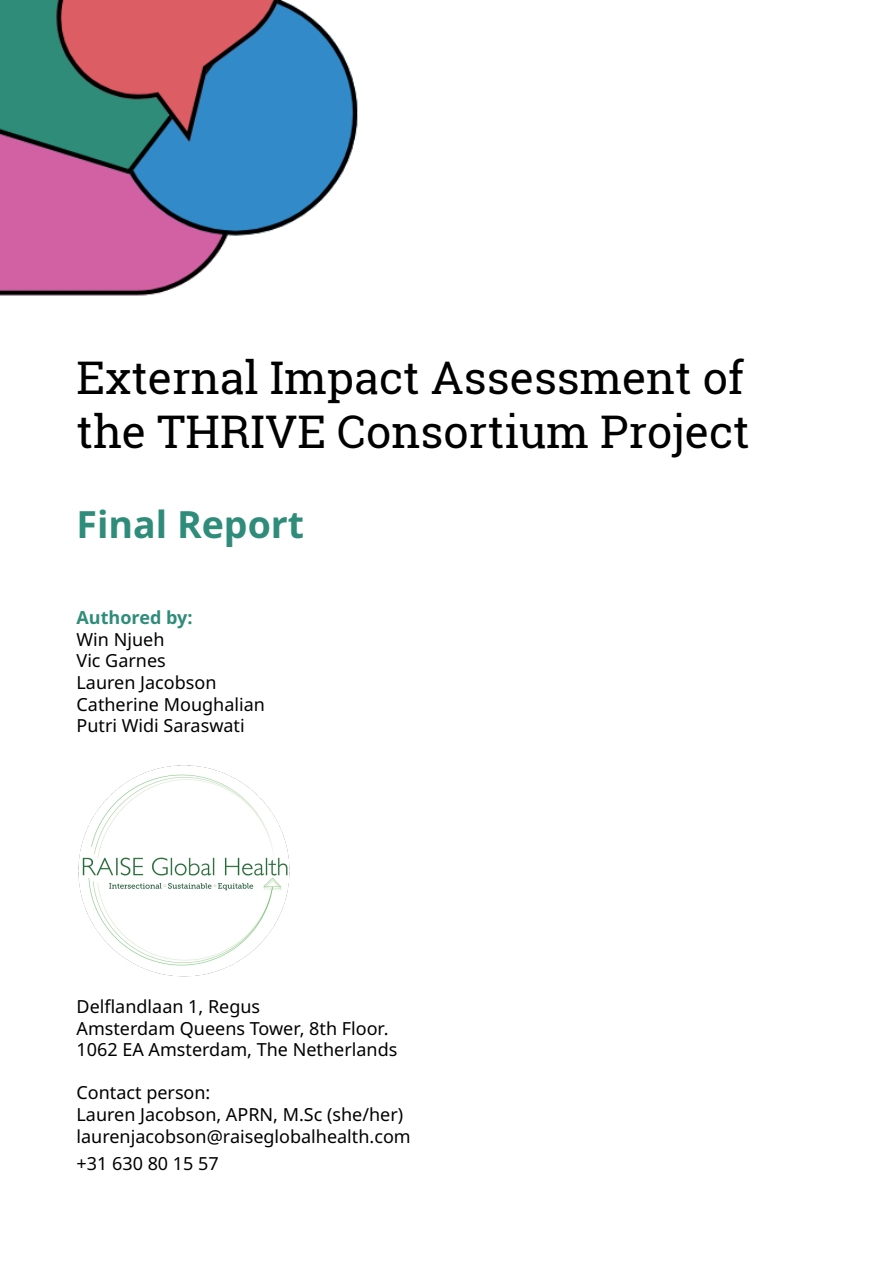
<style>
.page{position:relative;width:893px;height:1263px;background:#fff}
.page>*{position:absolute;margin:0;border:0;box-sizing:border-box;transform-origin:0 0}
.t1{font:45px/54px "Roboto Slab";color:#000}
.t2{font:700 37.5px "Noto Sans";color:#2f8c7a}
.t3{font:18px/21.6px "Noto Sans";color:#000}
.t4{font:700 18px "Noto Sans";color:#2f8c7a}
</style>
<div class="page">
<img style="left:0;top:0;width:358px;height:296px">
<img style="left:78px;top:765px;width:212px;height:212px">
<h1 class="t1" style="left:77px;top:350px;width:675px">External Impact Assessment of the THRIVE Consortium Project</h1>
<h2 class="t2" style="left:77px;top:498px;width:229px">Final Report</h2>
<p class="t4" style="left:77px;top:605px;width:117px">Authored by:</p>
<p class="t3" style="left:77px;top:629px;width:190px">Win Njueh<br>Vic Garnes<br>Lauren Jacobson<br>Catherine Moughalian<br>Putri Widi Saraswati</p>
<p class="t3" style="left:77px;top:996px;width:322px">Delflandlaan 1, Regus<br>Amsterdam Queens Tower, 8th Floor.<br>1062 EA Amsterdam, The Netherlands</p>
<p class="t3" style="left:77px;top:1082px;width:336px">Contact person:<br>Lauren Jacobson, APRN, M.Sc (she/her) laurenjacobson@raiseglobalhealth.com</p>
<p class="t3" style="left:77px;top:1153px;width:144px">+31 630 80 15 57</p>
</div>
